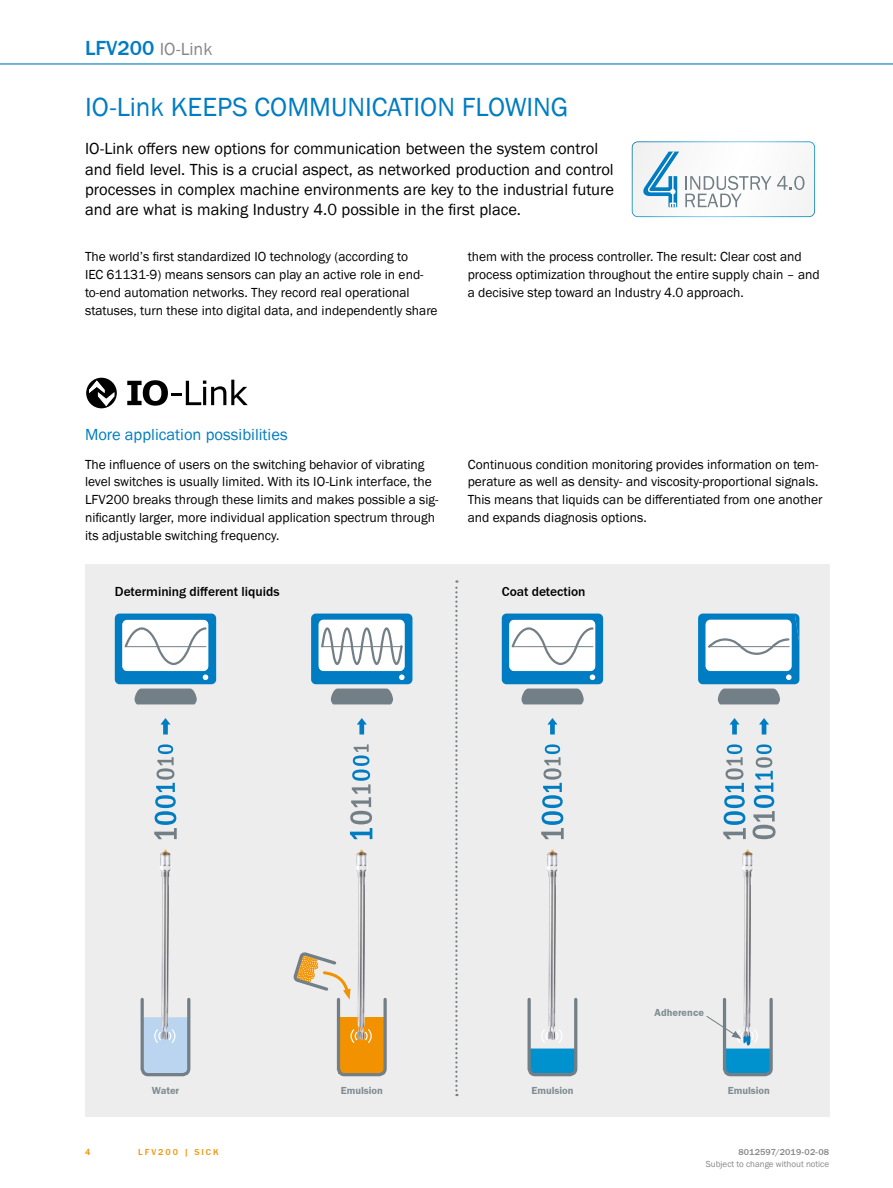
<style>
.page{position:relative;width:893px;height:1188px;background:#fff}
.page>*{position:absolute;margin:0;border:0;box-sizing:border-box;transform-origin:0 0}
.t1{font:27px "SICK Franklin";color:#007cc2}
.t2{font:18px "SICK Franklin";color:#878787}
.t3{font:16.5px/20.2px "SICK Franklin";color:#000}
.t4{font:16.5px "SICK Franklin";color:#007cc2}
.t5{font:13.5px/17.9px "SICK Franklin";color:#000}
.t6{font:500 13.5px "SICK Franklin";color:#000}
.t7{font:700 10.5px "SICK Franklin";color:#818d93}
.t8{font:9px "SICK Franklin";color:#878787}
.t9{font:500 9px "SICK Franklin";letter-spacing:.02em;color:#878787}
.t10{font:500 9px "SICK Franklin";letter-spacing:.225em;color:#f39200}
.s1{font-weight:500;font-size:21px;color:#007cc2}
</style>
<div class="page">
<hr style="left:0;top:63px;width:893px;height:2px;background:#007cc2">
<div style="left:85px;top:564px;width:744px;height:553px;background:#ededed"></div>
<div style="left:86px;top:378px;width:31px;height:30px;background:#000;border-radius:50%"></div>
<svg style="left:127px;top:380px;width:121px;height:26px"></svg>
<svg style="left:89px;top:381px;width:26px;height:25px"></svg>
<svg style="left:455px;top:580px;width:3px;height:516px"></svg>
<svg style="left:632px;top:141px;width:183px;height:76px"></svg>
<img style="left:160px;top:849px;width:11px;height:147px">
<svg style="left:154px;top:744px;width:23px;height:95px"></svg>
<svg style="left:161px;top:718px;width:9px;height:17px"></svg>
<svg style="left:140px;top:996px;width:51px;height:81px"></svg>
<img style="left:547px;top:849px;width:11px;height:147px">
<svg style="left:541px;top:744px;width:23px;height:95px"></svg>
<svg style="left:548px;top:718px;width:9px;height:17px"></svg>
<svg style="left:527px;top:996px;width:51px;height:81px"></svg>
<svg style="left:730px;top:718px;width:9px;height:17px"></svg>
<svg style="left:759px;top:718px;width:10px;height:17px"></svg>
<svg style="left:752px;top:744px;width:23px;height:95px"></svg>
<svg style="left:723px;top:744px;width:23px;height:95px"></svg>
<img style="left:356px;top:849px;width:11px;height:104px">
<svg style="left:357px;top:718px;width:10px;height:17px"></svg>
<svg style="left:350px;top:744px;width:22px;height:95px"></svg>
<svg style="left:293px;top:953px;width:94px;height:124px"></svg>
<svg style="left:115px;top:614px;width:101px;height:90px"></svg>
<svg style="left:502px;top:614px;width:101px;height:90px"></svg>
<svg style="left:311px;top:614px;width:101px;height:90px"></svg>
<hr style="left:321px;top:646px;width:81px;height:1px;background:#737f86">
<img style="left:742px;top:849px;width:11px;height:147px">
<svg style="left:706px;top:996px;width:67px;height:81px"></svg>
<svg style="left:698px;top:614px;width:101px;height:90px"></svg>
<h2 class="t2" style="left:85px;top:38px;width:129px"><span class="s1">LFV200</span> IO-Link</h2>
<h1 class="t1" style="left:85px;top:90px;width:485px">IO-Link KEEPS COMMUNICATION FLOWING</h1>
<p class="t3" style="left:85px;top:139px;width:530px">IO-Link offers new options for communication between the system control and field level. This is a crucial aspect, as networked production and control processes in complex machine environments are key to the industrial future and are what is making Industry 4.0 possible in the first place.</p>
<p class="t5" style="left:85px;top:248px;width:354px">The world’s first standardized IO technology (according to<br>IEC 61131-9) means sensors can play an active role in end&shy;to-end automation networks. They record real operational statuses, turn these into digital data, and independently share</p>
<p class="t5" style="left:468px;top:248px;width:354px">them with the process controller. The result: Clear cost and process optimization throughout the entire supply chain – and a decisive step toward an Industry 4.0 approach.</p>
<p class="t4" style="left:85px;top:425px;width:204px">More application possibilities</p>
<p class="t5" style="left:85px;top:455px;width:355px">The influence of users on the switching behavior of vibrating level switches is usually limited. With its IO-Link interface, the LFV200 breaks through these limits and makes possible a sig&shy;nificantly larger, more individual application spectrum through its adjustable switching frequency.</p>
<p class="t5" style="left:468px;top:455px;width:356px">Continuous condition monitoring provides information on tem&shy;perature as well as density- and viscosity-proportional signals.<br>This means that liquids can be differentiated from one another and expands diagnosis options.</p>
<p class="t6" style="left:115px;top:583px;width:166px">Determining different liquids</p>
<p class="t6" style="left:502px;top:583px;width:85px">Coat detection</p>
<p class="t10" style="left:85px;top:1146px;width:7px">4</p>
<p class="t7" style="left:152px;top:1084px;width:29px">Water</p>
<p class="t7" style="left:531px;top:1084px;width:44px">Emulsion</p>
<p class="t7" style="left:341px;top:1084px;width:44px">Emulsion</p>
<p class="t7" style="left:655px;top:1006px;width:51px">Adherence</p>
<p class="t7" style="left:728px;top:1084px;width:44px">Emulsion</p>
<p class="t10" style="left:138px;top:1146px;width:82px">LFV200 | SICK</p>
<p class="t9" style="left:738px;top:1146px;width:92px">8012597/2019-02-08</p>
<p class="t8" style="left:706px;top:1159px;width:125px">Subject to change without notice</p>
</div>
